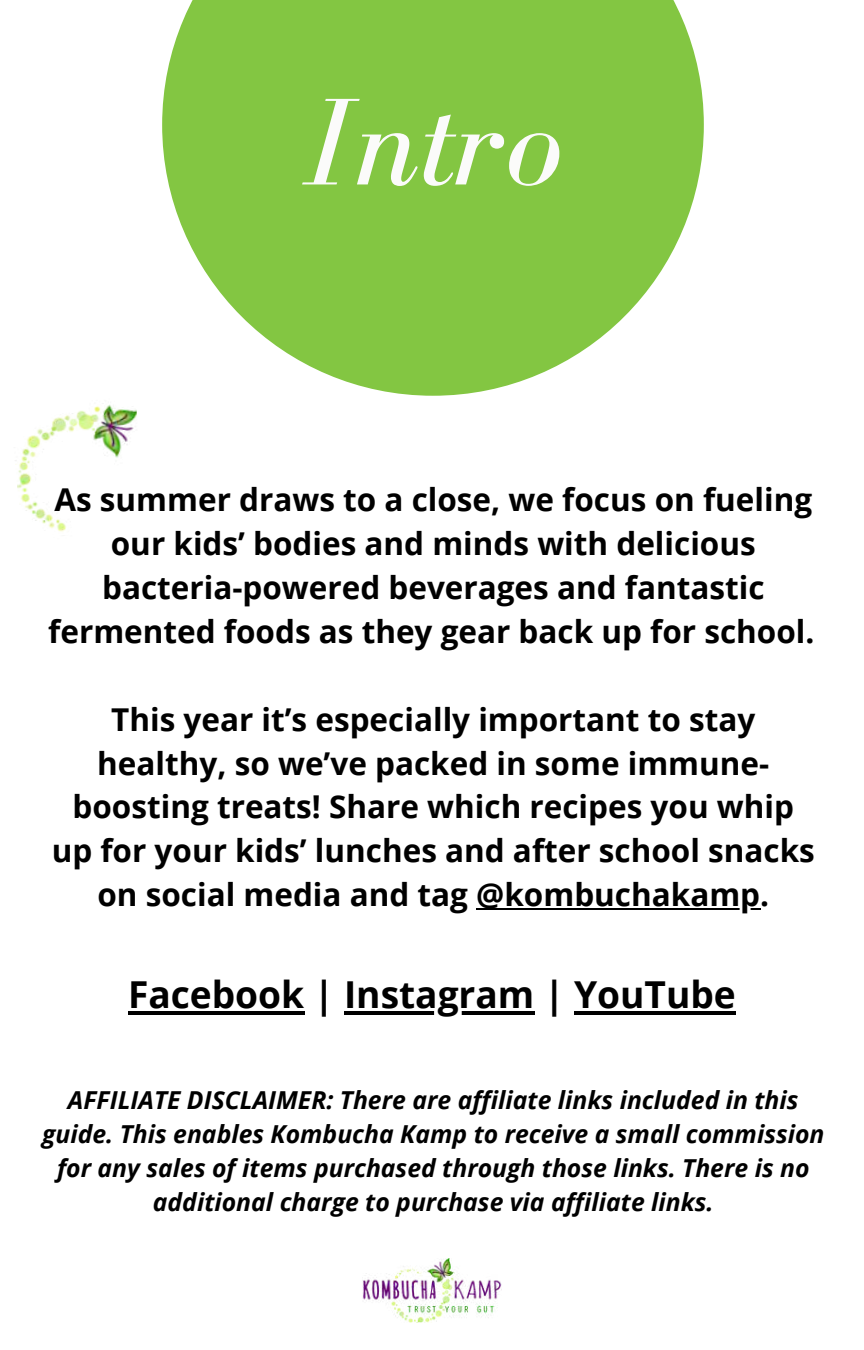
<style>
.page{position:relative;width:864px;height:1350px;background:#fff}
.page>*{position:absolute;margin:0;border:0;box-sizing:border-box;transform-origin:0 0}
.t1{font:italic 127.35px "Bodoni FLF";color:#fbfbfa}
.t2{font:700 37.12px "Open Sans";color:#000}
.t3{font:700 31.5px/43.9px "Open Sans";color:#000;text-align:center}
.t4{font:italic 700 24.75px/33.8px "Open Sans";color:#000;text-align:center}
</style>
<div class="page">
<svg style="left:162px;top:0;width:542px;height:396px;fill:#83c642"></svg>
<hr style="left:476px;top:908px;width:284px;height:2px;background:#000">
<img style="left:363px;top:1259px;width:138px;height:64px">
<img style="left:15px;top:405px;width:122px;height:127px">
<hr style="left:128px;top:1011px;width:176px;height:3px;background:#000">
<hr style="left:344px;top:1011px;width:190px;height:3px;background:#000">
<hr style="left:574px;top:1011px;width:162px;height:3px;background:#000">
<h1 class="t1" style="left:303px;top:74px;width:260px">Intro</h1>
<p class="t3" style="left:48px;top:477px;width:768px">As summer draws to a close, we focus on fueling our kids’ bodies and minds with delicious bacteria-powered beverages and fantastic fermented foods as they gear back up for school.</p>
<p class="t3" style="left:52px;top:697px;width:765px">This year it’s especially important to stay healthy, so we’ve packed in some immune&shy;boosting treats! Share which recipes you whip up for your kids’ lunches and after school snacks on social media and tag @kombuchakamp.</p>
<p class="t2" style="left:128px;top:968px;width:609px">Facebook | Instagram | YouTube</p>
<p class="t4" style="left:42px;top:1083px;width:784px">AFFILIATE DISCLAIMER: There are affiliate links included in this guide. This enables Kombucha Kamp to receive a small commission for any sales of items purchased through those links. There is no additional charge to purchase via affiliate links.</p>
</div>
